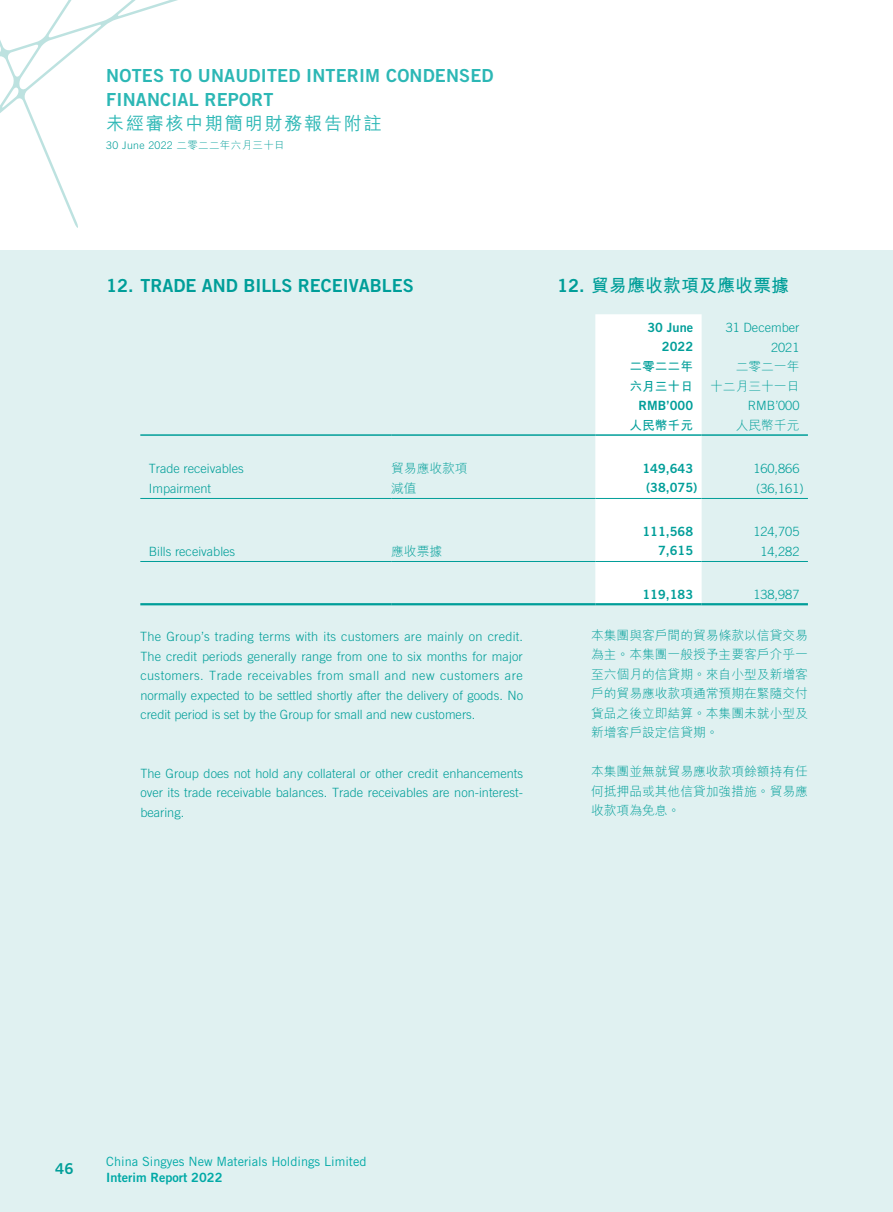
<style>
.page{position:relative;width:893px;height:1212px;background:#fff}
.page>*{position:absolute;margin:0;border:0;box-sizing:border-box;transform-origin:0 0}
.t1{font:18px/24px "Trade Gothic LT Std Bd 2";letter-spacing:.01em;color:#2cb7b5}
.t2{font:18px "Trade Gothic LT Std Bd 2";color:#009e99}
.t3{font:500 18px "M Hei HK";letter-spacing:.1em;color:#2cb7b5}
.t4{font:700 18px "M Hei HK";color:#009e99}
.t5{font:15px "Trade Gothic LT Std Bd 2";color:#009e99}
.t6{font:300 12.75px/19.5px "Trade Gothic LT Std";color:#009e99;text-align:justify}
.t7{font:300 12.75px/19.5px "M Hei HK";color:#009e99;text-align:justify}
.t8{font:12.75px/19.5px "Trade Gothic LT Std Bd 2";color:#009e99;text-align:right}
.t9{font:12.75px "Trade Gothic LT Std";color:#00a9a6}
.t10{font:12.75px "Trade Gothic LT Std Bd 2";color:#00a9a6}
.t11{font:700 12.75px/19.5px "M Hei HK";color:#009e99}
.t12{font:300 10.5px "Trade Gothic LT Std";letter-spacing:.035em;color:#009e99}
.s1{font-family:"M Hei HK"}
.s2{font-family:"Trade Gothic LT Std Bd 2";font-weight:400}
</style>
<div class="page">
<svg style="left:0;top:0;width:178px;height:228px"></svg>
<div style="left:0;top:251px;width:893px;height:961px;background:#e0f1f1"></div>
<div style="left:595px;top:314px;width:107px;height:289px;background:#fff"></div>
<hr style="left:140px;top:434px;width:251px;height:2px;background:#009e99">
<hr style="left:391px;top:434px;width:204px;height:2px;background:#009e99">
<hr style="left:595px;top:434px;width:107px;height:2px;background:#009e99">
<hr style="left:702px;top:434px;width:106px;height:2px;background:#009e99">
<hr style="left:140px;top:498px;width:251px;height:1px;background:#009e99">
<hr style="left:391px;top:498px;width:204px;height:1px;background:#009e99">
<hr style="left:595px;top:498px;width:107px;height:1px;background:#009e99">
<hr style="left:702px;top:498px;width:106px;height:1px;background:#009e99">
<hr style="left:140px;top:561px;width:251px;height:1px;background:#009e99">
<hr style="left:391px;top:561px;width:204px;height:1px;background:#009e99">
<hr style="left:595px;top:561px;width:107px;height:1px;background:#009e99">
<hr style="left:702px;top:561px;width:106px;height:1px;background:#009e99">
<hr style="left:140px;top:603px;width:251px;height:2px;background:#009e99">
<hr style="left:391px;top:603px;width:204px;height:2px;background:#009e99">
<hr style="left:595px;top:603px;width:107px;height:2px;background:#009e99">
<hr style="left:702px;top:603px;width:106px;height:2px;background:#009e99">
<h1 class="t1" style="left:106px;top:63px;width:389px">NOTES TO UNAUDITED INTERIM CONDENSED<br>FINANCIAL REPORT</h1>
<h1 class="t3" style="left:106px;top:110px;width:277px">未經審核中期簡明財務報告附註</h1>
<p class="t12" style="left:106px;top:139px;width:180px">30 June 2022 <span class="s1">二零二二年六月三十日</span></p>
<h1 class="t2" style="left:106px;top:275px;width:309px">12. TRADE AND BILLS RECEIVABLES</h1>
<h1 class="t4" style="left:557px;top:273px;width:234px"><span class="s2">12.</span> 貿易應收款項及應收票據</h1>
<p class="t8" style="left:647px;top:317px;width:47px">30 June<br>2022</p>
<p class="t6" style="left:726px;top:318px;width:75px;text-align:right">31 December<br>2021</p>
<p class="t11" style="left:629px;top:356px;width:65px">二零二二年六月三十日</p>
<p class="t7" style="left:710px;top:356px;width:91px;text-align:right">二零二一年<br>十二月三十一日</p>
<p class="t8" style="left:639px;top:395px;width:56px">RMB’000</p>
<p class="t6" style="left:748px;top:396px;width:53px">RMB’000</p>
<p class="t11" style="left:629px;top:414px;width:65px">人民幣千元</p>
<p class="t7" style="left:736px;top:415px;width:65px">人民幣千元</p>
<p class="t6" style="left:149px;top:459px;width:96px">Trade receivables</p>
<p class="t7" style="left:391px;top:459px;width:78px">貿易應收款項</p>
<p class="t8" style="left:642px;top:458px;width:52px">149,643</p>
<p class="t6" style="left:753px;top:459px;width:48px">160,866</p>
<p class="t6" style="left:149px;top:478px;width:64px">Impairment</p>
<p class="t7" style="left:391px;top:478px;width:27px">減值</p>
<p class="t8" style="left:646px;top:478px;width:53px">(38,075)</p>
<p class="t6" style="left:756px;top:478px;width:49px">(36,161)</p>
<p class="t8" style="left:642px;top:521px;width:52px">111,568</p>
<p class="t6" style="left:753px;top:522px;width:48px">124,705</p>
<p class="t6" style="left:149px;top:541px;width:88px">Bills receivables</p>
<p class="t7" style="left:391px;top:541px;width:52px">應收票據</p>
<p class="t8" style="left:658px;top:541px;width:37px">7,615</p>
<p class="t6" style="left:760px;top:541px;width:40px">14,282</p>
<p class="t8" style="left:642px;top:584px;width:52px">119,183</p>
<p class="t6" style="left:753px;top:585px;width:48px">138,987</p>
<p class="t6" style="left:140px;top:627px;width:384px">The Group’s trading terms with its customers are mainly on credit.<br>The credit periods generally range from one to six months for major customers. Trade receivables from small and new customers are normally expected to be settled shortly after the delivery of goods. No credit period is set by the Group for small and new customers.</p>
<p class="t7" style="left:591px;top:625px;width:218px">本集團與客戶間的貿易條款以信貸交易為主。本集團一般授予主要客戶介乎一至六個月的信貸期。來自小型及新增客戶的貿易應收款項通常預期在緊隨交付貨品之後立即結算。本集團未就小型及新增客戶設定信貸期。</p>
<p class="t7" style="left:591px;top:761px;width:218px">本集團並無就貿易應收款項餘額持有任何抵押品或其他信貸加強措施。貿易應收款項為免息。</p>
<p class="t6" style="left:140px;top:763px;width:384px">The Group does not hold any collateral or other credit enhancements over its trade receivable balances. Trade receivables are non-interest&shy;bearing.</p>
<p class="t5" style="left:55px;top:1160px;width:20px">46</p>
<p class="t9" style="left:106px;top:1154px;width:262px">China Singyes New Materials Holdings Limited</p>
<p class="t10" style="left:106px;top:1169px;width:118px">Interim Report 2022</p>
</div>
